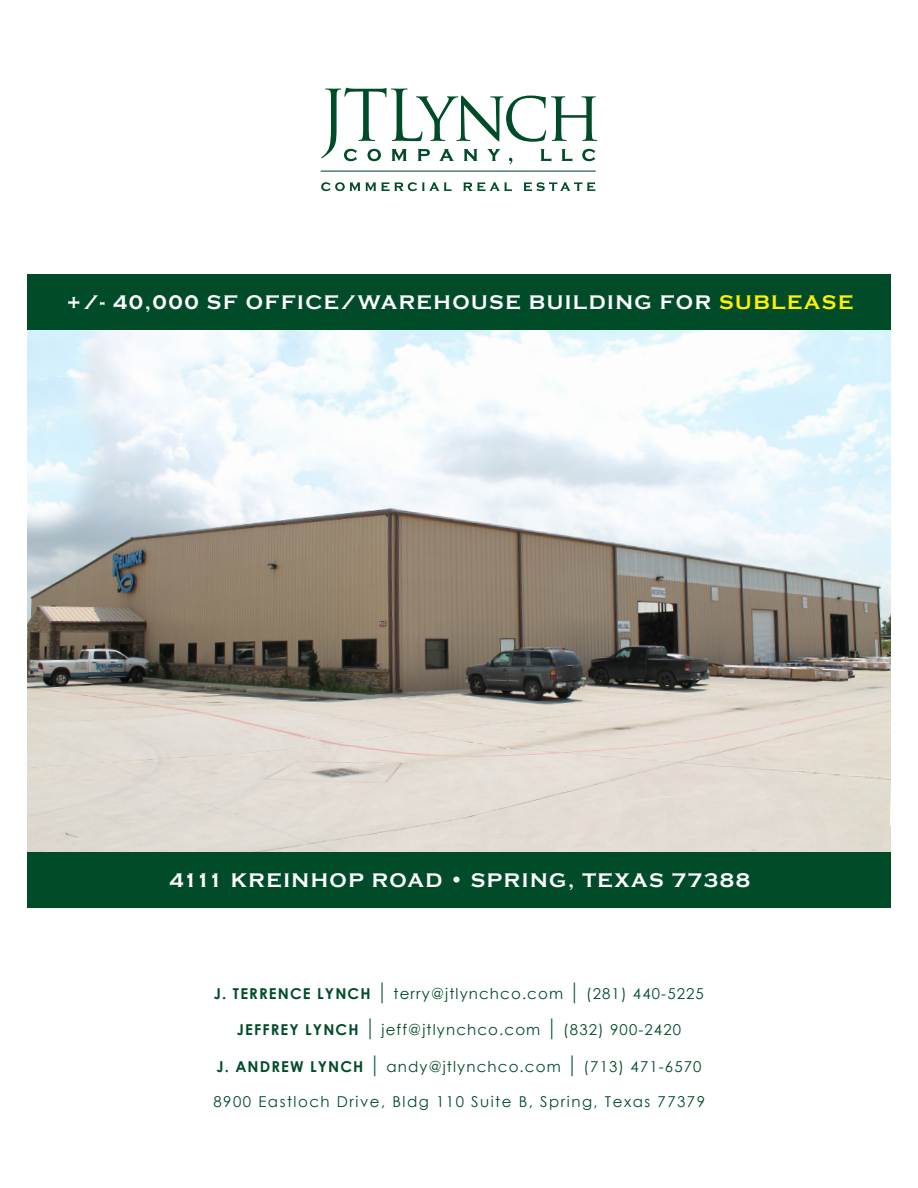
<style>
.page{position:relative;width:918px;height:1188px;background:#fff}
.page>*{position:absolute;margin:0;border:0;box-sizing:border-box;transform-origin:0 0}
.t1{font:700 20.25px "Copperplate Gothic";letter-spacing:.075em;color:#fff}
.t2{font:15px "Century Gothic";letter-spacing:.075em;color:#004c29}
.t3{font:15px "Century Gothic";letter-spacing:.1em;color:#004c29}
.s1{color:#fff101}
.s2{font-family:"Century Gothic";font-weight:400}
.s3{font-weight:700}
.s4{font-size:22.5px}
</style>
<div class="page">
<svg style="left:321px;top:88px;width:276px;height:76px"></svg>
<svg style="left:321px;top:182px;width:274px;height:9px"></svg>
<hr style="left:321px;top:171px;width:275px;height:1px;background:#004c29">
<img style="left:27px;top:330px;width:864px;height:522px">
<img style="left:883px;top:824px;width:8px;height:28px">
<div style="left:27px;top:852px;width:865px;height:56px;background:#004c29"></div>
<div style="left:891px;top:272px;width:17px;height:645px;background:#fff"></div>
<img style="left:27px;top:330px;width:23px;height:159px">
<div style="left:27px;top:274px;width:864px;height:56px;background:#004c29"></div>
<p class="t1" style="left:66px;top:291px;width:789px">+/- 40,000 SF OFFICE/WAREHOUSE BUILDING FOR <span class="s1">SUBLEASE</span></p>
<p class="t1" style="left:169px;top:869px;width:583px">4111 KREINHOP ROAD <span class="s2">•</span> SPRING, TEXAS 77388</p>
<p class="t2" style="left:214px;top:983px;width:491px"><span class="s3">J. TERRENCE LYNCH</span> <span class="s4">|</span> terry@jtlynchco.com <span class="s4">|</span> (281) 440-5225</p>
<p class="t2" style="left:237px;top:1020px;width:446px"><span class="s3">JEFFREY LYNCH</span> <span class="s4">|</span> jeff@jtlynchco.com <span class="s4">|</span> (832) 900-2420</p>
<p class="t2" style="left:216px;top:1057px;width:487px"><span class="s3">J. ANDREW LYNCH</span> <span class="s4">|</span> andy@jtlynchco.com <span class="s4">|</span> (713) 471-6570</p>
<p class="t3" style="left:214px;top:1092px;width:493px">8900 Eastloch Drive, Bldg 110 Suite B, Spring, Texas 77379</p>
</div>
